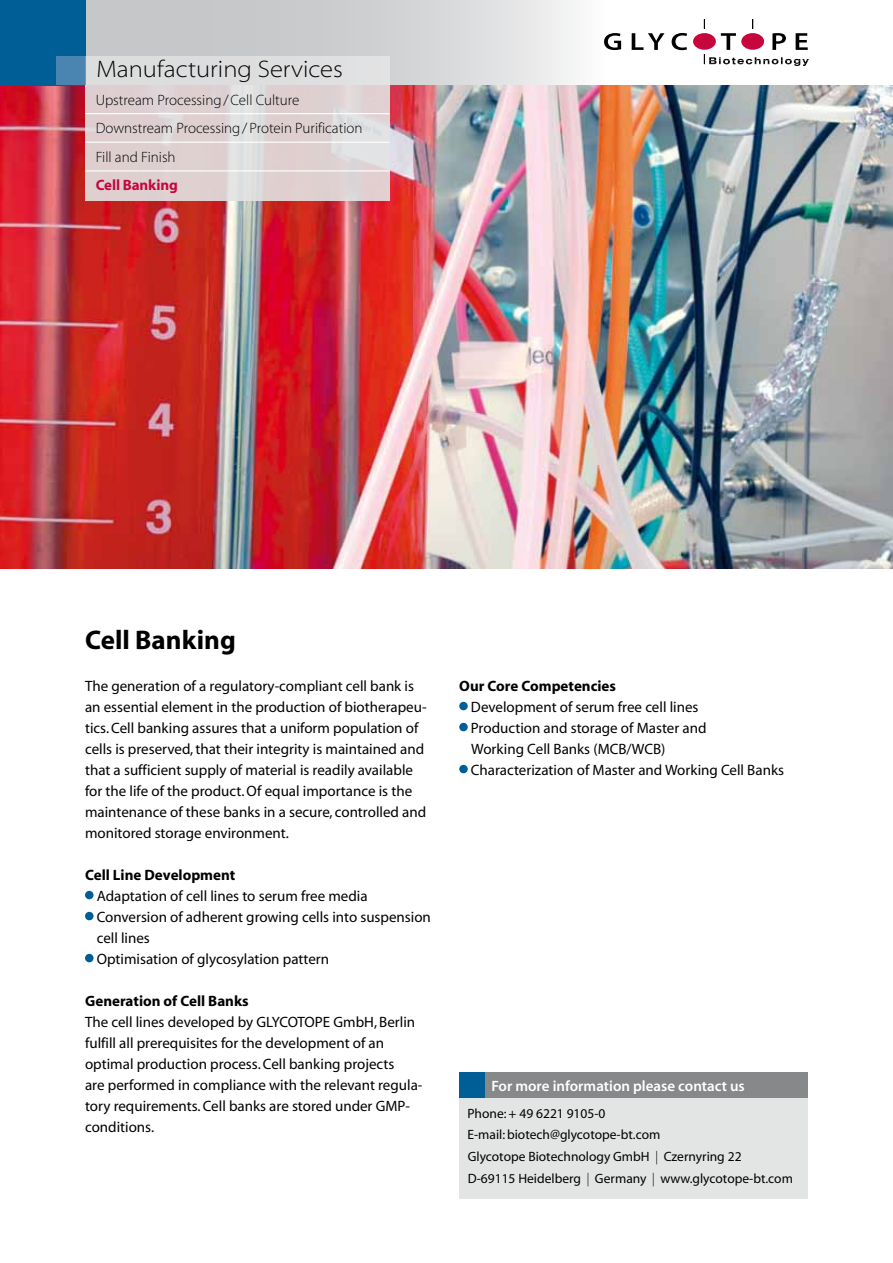
<style>
.page{position:relative;width:893px;height:1263px;background:#fff}
.page>*{position:absolute;margin:0;border:0;box-sizing:border-box;transform-origin:0 0}
.t1{font:27px "Myriad MM 700 600";color:#000}
.t2{font:24px "Myriad MM 215 700";color:#000}
.t3{font:15px/21px "Myriad MM 400 600";color:#000}
.t4{font:15px/28.5px "Myriad MM 215 600";color:#000}
.t5{font:15px "Myriad MM 700 600";color:#000}
.t6{font:15px "Myriad MM 565 600";color:#fff}
.t7{font:15px "Myriad MM 700 600";letter-spacing:-.01em;color:#c5073d}
.t8{font:13.5px/21px "Myriad MM 400 600";color:#000}
.s1{font-family:"Myriad MM 215 300"}
</style>
<div class="page">
<svg style="left:85px;top:0;width:489px;height:85px;background:#d3d4d5"></svg>
<div style="left:85px;top:891px;width:9px;height:8px;background:#005e96;border-radius:50%"></div>
<div style="left:85px;top:912px;width:9px;height:8px;background:#005e96;border-radius:50%"></div>
<div style="left:85px;top:954px;width:9px;height:8px;background:#005e96;border-radius:50%"></div>
<div style="left:459px;top:702px;width:9px;height:8px;background:#005e96;border-radius:50%"></div>
<div style="left:459px;top:723px;width:9px;height:8px;background:#005e96;border-radius:50%"></div>
<div style="left:459px;top:765px;width:9px;height:8px;background:#005e96;border-radius:50%"></div>
<img style="left:0;top:85px;width:893px;height:484px">
<div style="left:0;top:0;width:85px;height:85px;background:#005e96"></div>
<div style="left:56px;top:56px;width:29px;height:29px;background:#4a84b1"></div>
<div style="left:85px;top:56px;width:305px;height:29px;background:#ddddde"></div>
<svg style="left:85px;top:85px;width:305px;height:116px;background:#dfd3d4"></svg>
<hr style="left:85px;top:113px;width:305px;height:1px;background:#fff">
<hr style="left:85px;top:142px;width:305px;height:1px;background:#fff">
<hr style="left:85px;top:170px;width:305px;height:1px;background:#fff">
<svg style="left:604px;top:33px;width:17px;height:17px"></svg>
<svg style="left:632px;top:33px;width:32px;height:17px"></svg>
<svg style="left:672px;top:33px;width:15px;height:17px"></svg>
<div style="left:693px;top:33px;width:23px;height:17px;background:#c5073d;border-radius:50%"></div>
<svg style="left:704px;top:19px;width:105px;height:47px"></svg>
<div style="left:741px;top:33px;width:23px;height:17px;background:#c5073d;border-radius:50%"></div>
<div style="left:459px;top:1073px;width:349px;height:126px;background:#e3e4e4"></div>
<div style="left:459px;top:1073px;width:349px;height:25px;background:#87888a"></div>
<div style="left:459px;top:1073px;width:26px;height:25px;background:#005e96"></div>
<h2 class="t2" style="left:96px;top:58px;width:248px">Manufacturing Services</h2>
<p class="t4" style="left:96px;top:86px;width:268px">Upstream Processing/Cell Culture<br>Downstream Processing/Protein Purification<br>Fill and Finish</p>
<p class="t7" style="left:96px;top:178px;width:84px">Cell Banking</p>
<h1 class="t1" style="left:85px;top:626px;width:152px">Cell Banking</h1>
<p class="t3" style="left:85px;top:676px;width:343px">The generation of a regulatory-compliant cell bank is an essential element in the production of biotherapeu&shy;tics. Cell banking assures that a uniform population of cells is preserved, that their integrity is maintained and that a sufficient supply of material is readily available for the life of the product. Of equal importance is the maintenance of these banks in a secure, controlled and monitored storage environment.</p>
<p class="t5" style="left:85px;top:867px;width:152px">Cell Line Development</p>
<p class="t3" style="left:97px;top:886px;width:336px">Adaptation of cell lines to serum free media Conversion of adherent growing cells into suspension cell lines<br>Optimisation of glycosylation pattern</p>
<p class="t5" style="left:85px;top:993px;width:165px">Generation of Cell Banks</p>
<p class="t3" style="left:85px;top:1012px;width:339px">The cell lines developed by GLYCOTOPE GmbH, Berlin fulfill all prerequisites for the development of an optimal production process. Cell banking projects<br>are performed in compliance with the relevant regula&shy;tory requirements. Cell banks are stored under GMP&shy;conditions.</p>
<p class="t5" style="left:459px;top:678px;width:158px">Our Core Competencies</p>
<p class="t3" style="left:471px;top:697px;width:315px">Development of serum free cell lines<br>Production and storage of Master and<br>Working Cell Banks (MCB/WCB)<br>Characterization of Master and Working Cell Banks</p>
<p class="t6" style="left:491px;top:1078px;width:255px">For more information please contact us</p>
<p class="t8" style="left:467px;top:1103px;width:194px">Phone: + 49 6221 9105-0<br>E-mail: biotech@glycotope-bt.com</p>
<p class="t8" style="left:468px;top:1147px;width:327px">Glycotope Biotechnology GmbH <span class="s1">|</span> Czernyring 22<br>D-69115 Heidelberg <span class="s1">|</span> Germany <span class="s1">|</span> www.glycotope-bt.com</p>
</div>
